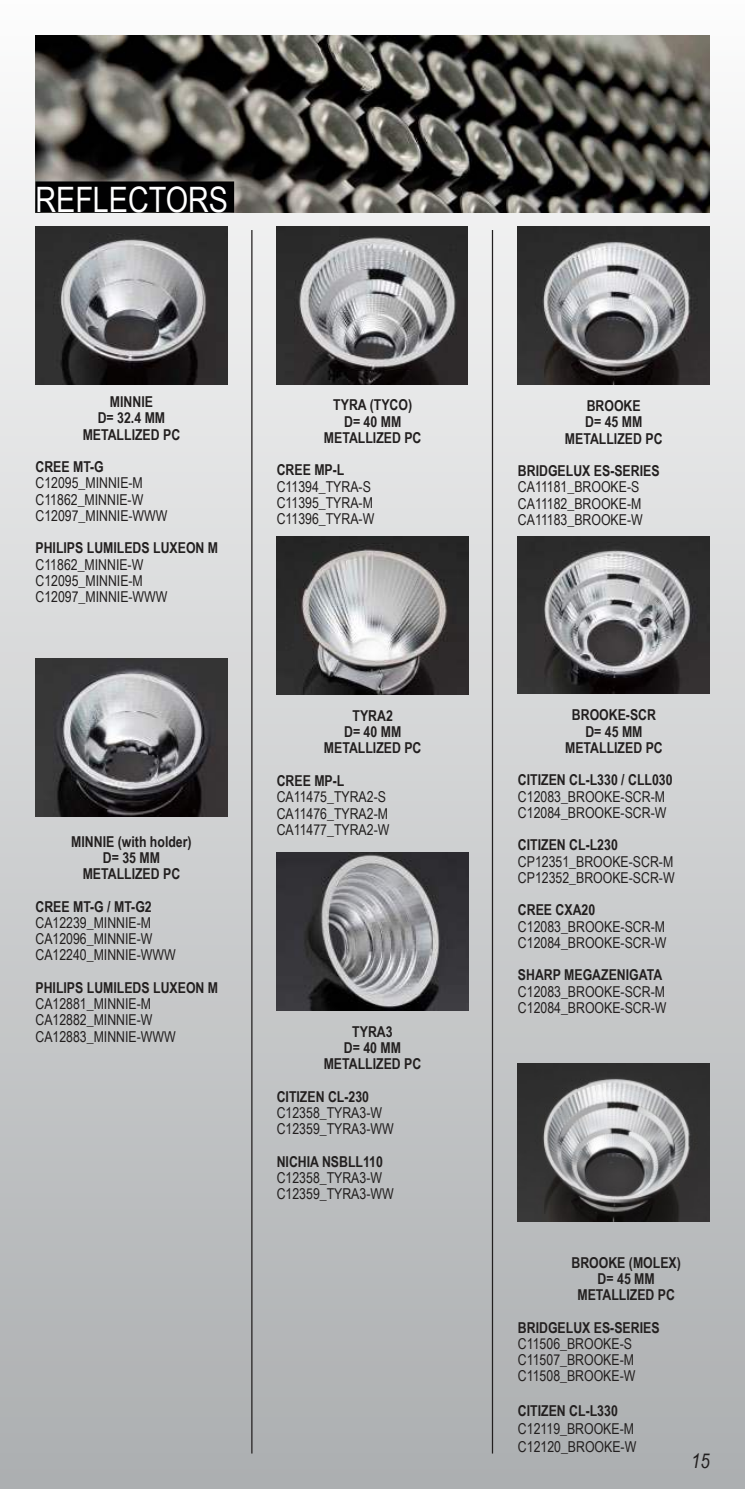
<style>
.page{position:relative;width:745px;height:1489px;background:#fff}
.page>*{position:absolute;margin:0;border:0;box-sizing:border-box;transform-origin:0 0}
.t1{font:35px "Arial Narrow";color:#fff}
.t2{font:italic 20px "Arial Narrow";color:#221f1f}
.t3{font:15px/16.2px "Arial Narrow";color:#221f1f}
.t4{font:700 15px/16.2px "Arial Narrow";color:#221f1f;text-align:center}
</style>
<div class="page">
<img style="left:0;top:35px;width:744px;height:1453px">
<img style="left:35px;top:227px;width:192px;height:157px">
<img style="left:35px;top:658px;width:192px;height:158px">
<img style="left:276px;top:227px;width:191px;height:157px">
<img style="left:276px;top:536px;width:192px;height:158px">
<img style="left:35px;top:35px;width:674px;height:178px">
<div style="left:35px;top:181px;width:199px;height:32px;background:#010102;border:3px solid #010102"></div>
<hr style="left:491px;top:230px;width:2px;height:1223px;background:#221f1f">
<hr style="left:251px;top:230px;width:1px;height:1223px;background:#221f1f">
<img style="left:276px;top:852px;width:192px;height:158px">
<img style="left:517px;top:227px;width:192px;height:157px">
<img style="left:517px;top:536px;width:192px;height:157px">
<img style="left:517px;top:1063px;width:192px;height:158px">
<h1 class="t1" style="left:35px;top:186px;width:194px">REFLECTORS</h1>
<p class="t4" style="left:83px;top:395px;width:99px">MINNIE<br>D= 32.4 MM<br>METALLIZED PC</p>
<p class="t4" style="left:35px;top:460px;width:70px">CREE MT-G</p>
<p class="t3" style="left:35px;top:476px;width:133px">C12095_MINNIE-M<br>C11862_MINNIE-W<br>C12097_MINNIE-WWW</p>
<p class="t4" style="left:35px;top:541px;width:184px">PHILIPS LUMILEDS LUXEON M</p>
<p class="t3" style="left:35px;top:557px;width:133px">C11862_MINNIE-W<br>C12095_MINNIE-M<br>C12097_MINNIE-WWW</p>
<p class="t4" style="left:71px;top:834px;width:122px">MINNIE (with holder)<br>D= 35 MM<br>METALLIZED PC</p>
<p class="t4" style="left:35px;top:899px;width:118px">CREE MT-G / MT-G2</p>
<p class="t3" style="left:35px;top:915px;width:142px">CA12239_MINNIE-M<br>CA12096_MINNIE-W<br>CA12240_MINNIE-WWW</p>
<p class="t4" style="left:35px;top:980px;width:184px">PHILIPS LUMILEDS LUXEON M</p>
<p class="t3" style="left:35px;top:997px;width:142px">CA12881_MINNIE-M<br>CA12882_MINNIE-W<br>CA12883_MINNIE-WWW</p>
<p class="t4" style="left:324px;top:398px;width:99px">TYRA (TYCO)<br>D= 40 MM<br>METALLIZED PC</p>
<p class="t4" style="left:276px;top:463px;width:69px">CREE MP-L</p>
<p class="t3" style="left:276px;top:479px;width:99px">C11394_TYRA-S<br>C11395_TYRA-M<br>C11396_TYRA-W</p>
<p class="t4" style="left:324px;top:709px;width:99px">TYRA2<br>D= 40 MM<br>METALLIZED PC</p>
<p class="t4" style="left:276px;top:774px;width:69px">CREE MP-L</p>
<p class="t3" style="left:276px;top:790px;width:114px">CA11475_TYRA2-S<br>CA11476_TYRA2-M<br>CA11477_TYRA2-W</p>
<p class="t4" style="left:323px;top:1024px;width:99px">TYRA3<br>D= 40 MM<br>METALLIZED PC</p>
<p class="t4" style="left:276px;top:1089px;width:94px">CITIZEN CL-230</p>
<p class="t3" style="left:276px;top:1106px;width:118px">C12358_TYRA3-W<br>C12359_TYRA3-WW</p>
<p class="t4" style="left:276px;top:1154px;width:108px">NICHIA NSBLL110</p>
<p class="t3" style="left:276px;top:1171px;width:118px">C12358_TYRA3-W<br>C12359_TYRA3-WW</p>
<p class="t4" style="left:564px;top:399px;width:99px">BROOKE<br>D= 45 MM<br>METALLIZED PC</p>
<p class="t4" style="left:517px;top:464px;width:143px">BRIDGELUX ES-SERIES</p>
<p class="t3" style="left:517px;top:480px;width:126px">CA11181_BROOKE-S<br>CA11182_BROOKE-M<br>CA11183_BROOKE-W</p>
<p class="t4" style="left:564px;top:708px;width:99px">BROOKE-SCR<br>D= 45 MM<br>METALLIZED PC</p>
<p class="t4" style="left:517px;top:773px;width:156px">CITIZEN CL-L330 / CLL030</p>
<p class="t3" style="left:517px;top:789px;width:150px">C12083_BROOKE-SCR-M<br>C12084_BROOKE-SCR-W</p>
<p class="t4" style="left:517px;top:838px;width:101px">CITIZEN CL-L230</p>
<p class="t3" style="left:517px;top:854px;width:158px">CP12351_BROOKE-SCR-M<br>CP12352_BROOKE-SCR-W</p>
<p class="t4" style="left:517px;top:903px;width:79px">CREE CXA20</p>
<p class="t3" style="left:517px;top:919px;width:150px">C12083_BROOKE-SCR-M<br>C12084_BROOKE-SCR-W</p>
<p class="t4" style="left:517px;top:968px;width:146px">SHARP MEGAZENIGATA</p>
<p class="t3" style="left:517px;top:984px;width:150px">C12083_BROOKE-SCR-M<br>C12084_BROOKE-SCR-W</p>
<p class="t4" style="left:571px;top:1255px;width:111px">BROOKE (MOLEX)<br>D= 45 MM<br>METALLIZED PC</p>
<p class="t4" style="left:517px;top:1320px;width:143px">BRIDGELUX ES-SERIES</p>
<p class="t3" style="left:517px;top:1336px;width:119px">C11506_BROOKE-S<br>C11507_BROOKE-M<br>C11508_BROOKE-W</p>
<p class="t4" style="left:517px;top:1403px;width:101px">CITIZEN CL-L330</p>
<p class="t3" style="left:517px;top:1420px;width:120px;line-height:18px">C12119_BROOKE-M<br>C12120_BROOKE-W</p>
<h2 class="t2" style="left:690px;top:1449px;width:20px">15</h2>
</div>
